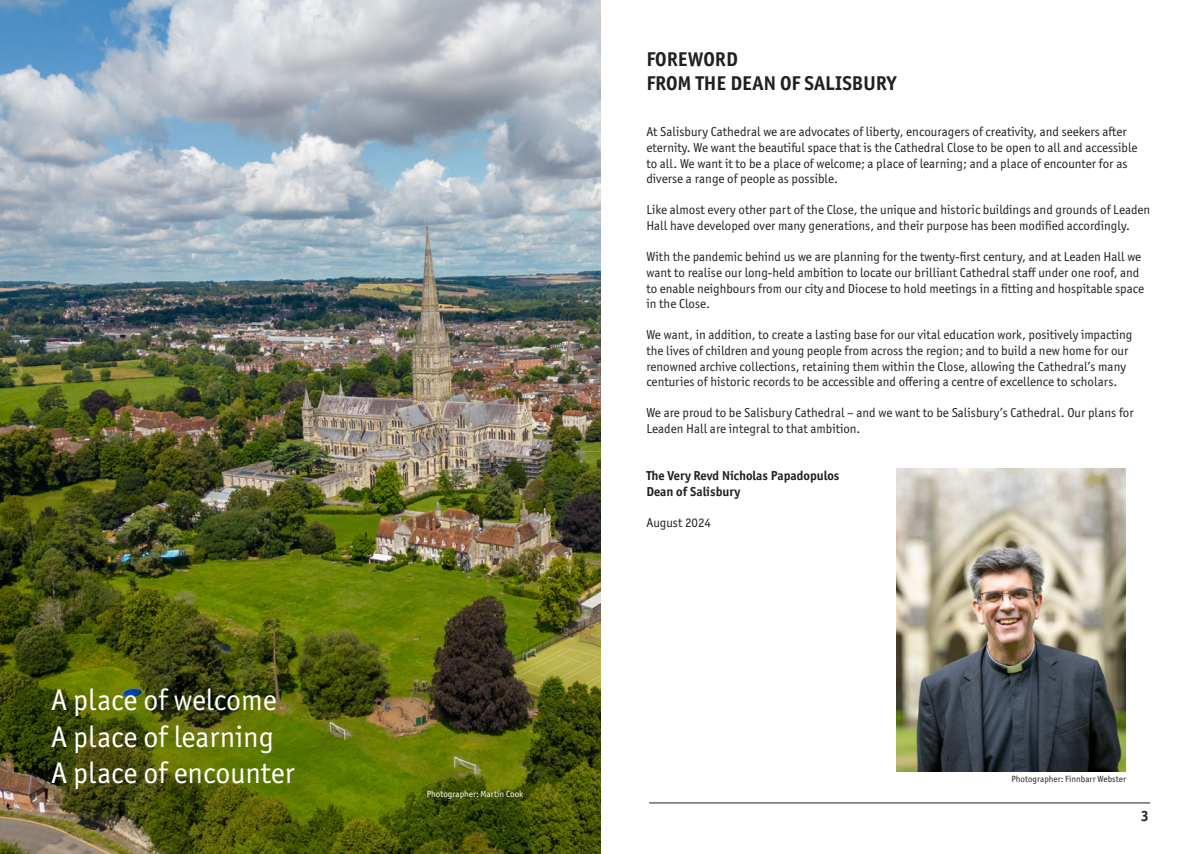
<style>
.page{position:relative;width:1202px;height:854px;background:#fff}
.page>*{position:absolute;margin:0;border:0;box-sizing:border-box;transform-origin:0 0}
.body{font:30px "Officina Sans ITC Std";color:#fff}
.body-2{font:700 20px "Officina Sans ITC Std";color:#231f20}
.t1{font:700 15px "Officina Sans ITC Std";color:#231f20}
.body-3{font:13px/15.6px "Officina Sans ITC Std";color:#231f20}
.body-4{font:700 13px "Officina Sans ITC Std";color:#231f20}
.body-5{font:9px "Officina Sans ITC Std";color:#231f20}
.body-6{font:9px "Officina Sans ITC Std";color:#fff}
</style>
<div class="page">
<hr style="left:649px;top:802px;width:501px;height:1px;background:#231f20">
<img style="left:897px;top:468px;width:228px;height:303px">
<img style="left:0;top:0;width:601px;height:853px">
<p class="body" style="left:51px;top:682px;width:227px">A place of welcome</p>
<p class="body" style="left:51px;top:718px;width:224px">A place of learning</p>
<p class="body" style="left:51px;top:754px;width:245px">A place of encounter</p>
<p class="body-6" style="left:427px;top:788px;width:98px">Photographer: Martin Cook</p>
<p class="body-2" style="left:646px;top:46px;width:93px">FOREWORD</p>
<p class="body-2" style="left:646px;top:70px;width:252px">FROM THE DEAN OF SALISBURY</p>
<p class="body-3" style="left:646px;top:124px;width:493px">At Salisbury Cathedral we are advocates of liberty, encouragers of creativity, and seekers after eternity. We want the beautiful space that is the Cathedral Close to be open to all and accessible to all. We want it to be a place of welcome; a place of learning; and a place of encounter for as diverse a range of people as possible.</p>
<p class="body-3" style="left:646px;top:202px;width:505px">Like almost every other part of the Close, the unique and historic buildings and grounds of Leaden<br>Hall have developed over many generations, and their purpose has been modified accordingly.</p>
<p class="body-3" style="left:646px;top:249px;width:499px">With the pandemic behind us we are planning for the twenty-first century, and at Leaden Hall we want to realise our long-held ambition to locate our brilliant Cathedral staff under one roof, and to enable neighbours from our city and Diocese to hold meetings in a fitting and hospitable space in the Close.</p>
<p class="body-3" style="left:646px;top:327px;width:488px">We want, in addition, to create a lasting base for our vital education work, positively impacting the lives of children and young people from across the region; and to build a new home for our renowned archive collections, retaining them within the Close, allowing the Cathedral’s many centuries of historic records to be accessible and offering a centre of excellence to scholars.</p>
<p class="body-3" style="left:646px;top:405px;width:489px">We are proud to be Salisbury Cathedral – and we want to be Salisbury’s Cathedral. Our plans for<br>Leaden Hall are integral to that ambition.</p>
<p class="body-4" style="left:646px;top:467px;width:195px">The Very Revd Nicholas Papadopulos</p>
<p class="body-4" style="left:646px;top:483px;width:95px">Dean of Salisbury</p>
<p class="body-3" style="left:646px;top:514px;width:66px">August 2024</p>
<p class="body-5" style="left:1012px;top:773px;width:116px">Photographer: Finnbarr Webster</p>
<p class="t1" style="left:1141px;top:806px;width:10px">3</p>
</div>
